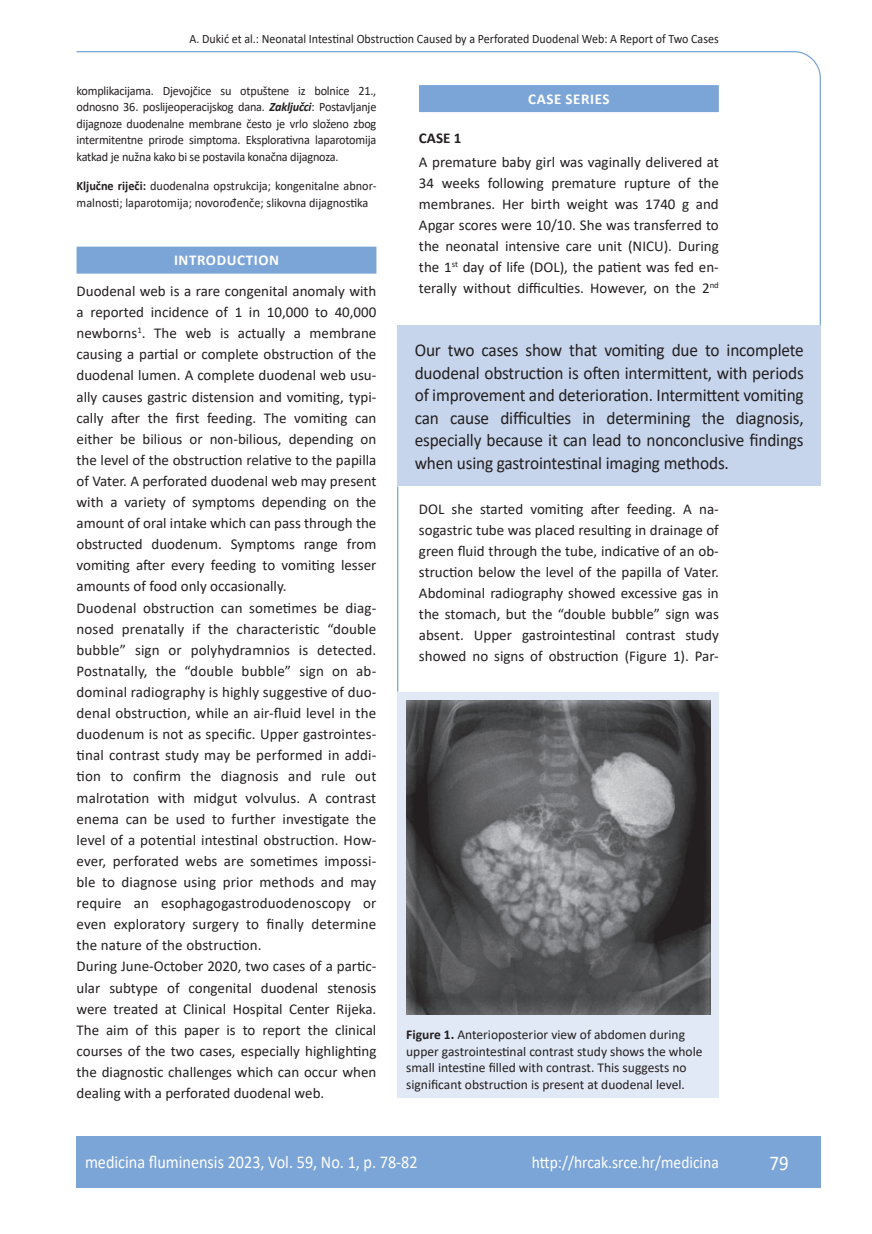
<style>
.page{position:relative;width:872px;height:1234px;background:#fff}
.page>*{position:absolute;margin:0;border:0;box-sizing:border-box;transform-origin:0 0}
.t1{font:21px "Calibri";color:#fff;scale:.9 1}
.t2{font:18px/22.5px "Calibri";letter-spacing:-.01em;color:#231f20;text-align:justify;scale:.96 1}
.t3{font:18px "Calibri";color:#fff;scale:.9 1}
.t4{font:17.25px "Calibri";color:#fff;scale:.9 1}
.t5{font:15px/21.1px "Calibri";color:#231f20;text-align:justify}
.t6{font:700 15px "Calibri";letter-spacing:.04em;color:#fff}
.t7{font:700 15px "Calibri";color:#231f20}
.t8{font:13.5px/16.5px "Calibri";color:#231f20}
.t9{font:12.75px/16.6px "Calibri";color:#231f20;text-align:justify;scale:.96 1}
.t10{font:12.75px "Calibri";color:#231f20;scale:.94 1}
.s1{font-weight:700;font-style:italic}
.s2{font-weight:700}
</style>
<div class="page">
<svg style="left:76px;top:51px;width:745px;height:275px"></svg>
<hr style="left:397px;top:486px;width:1px;height:205px;background:#7ca5d7">
<div style="left:77px;top:1135px;width:744px;height:51px;background:#7ca5d7"></div>
<div style="left:77px;top:246px;width:299px;height:27px;background:#7ca5d7"></div>
<div style="left:419px;top:85px;width:300px;height:27px;background:#7ca5d7"></div>
<div style="left:398px;top:325px;width:423px;height:160px;background:#c6d5ec"></div>
<div style="left:398px;top:692px;width:321px;height:405px;background:#e1e9f6"></div>
<img style="left:406px;top:700px;width:304px;height:314px">
<p class="t10" style="left:189px;top:29px;width:564px">A. Dukić et al.: Neonatal Intestinal Obstruction Caused by a Perforated Duodenal Web: A Report of Two Cases</p>
<p class="t9" style="left:77px;top:82px;width:314px">komplikacijama. Djevojčice su otpuštene iz bolnice 21., odnosno 36. poslijeoperacijskog dana. <span class="s1">Zaključci</span>: Postavljanje dijagnoze duodenalne membrane često je vrlo složeno zbog intermitentne prirode simptoma. Eksplorativna laparotomija katkad je nužna kako bi se postavila konačna dijagnoza.</p>
<p class="t9" style="left:77px;top:177px;width:314px"><span class="s2">Ključne riječi:</span> duodenalna opstrukcija; kongenitalne abnor&shy;malnosti; laparotomija; novorođenče; slikovna dijagnostika</p>
<p class="t6" style="left:174px;top:250px;width:106px">INTRODUCTION</p>
<p class="t5" style="left:77px;top:280px;width:301px;text-align:left">Duodenal web is a rare congenital anomaly with a reported incidence of 1 in 10,000 to 40,000 newborns<sup>1</sup>. The web is actually a membrane causing a partial or complete obstruction of the duodenal lumen. A complete duodenal web usu&shy;ally causes gastric distension and vomiting, typi&shy;cally after the first feeding. The vomiting can either be bilious or non-bilious, depending on the level of the obstruction relative to the papilla of Vater. A perforated duodenal web may present with a variety of symptoms depending on the amount of oral intake which can pass through the obstructed duodenum. Symptoms range from vomiting after every feeding to vomiting lesser amounts of food only occasionally.<br>Duodenal obstruction can sometimes be diag&shy;nosed prenatally if the characteristic “double bubble” sign or polyhydramnios is detected.<br>Postnatally, the “double bubble” sign on ab&shy;dominal radiography is highly suggestive of duo&shy;denal obstruction, while an air-fluid level in the duodenum is not as specific. Upper gastrointes&shy;tinal contrast study may be performed in addi&shy;tion to confirm the diagnosis and rule out malrotation with midgut volvulus. A contrast enema can be used to further investigate the level of a potential intestinal obstruction. How&shy;ever, perforated webs are sometimes impossi&shy;ble to diagnose using prior methods and may require an esophagogastroduodenoscopy or even exploratory surgery to finally determine the nature of the obstruction.<br>During June-October 2020, two cases of a partic&shy;ular subtype of congenital duodenal stenosis were treated at Clinical Hospital Center Rijeka.<br>The aim of this paper is to report the clinical courses of the two cases, especially highlighting the diagnostic challenges which can occur when dealing with a perforated duodenal web.</p>
<p class="t6" style="left:528px;top:88px;width:83px">CASE SERIES</p>
<p class="t7" style="left:419px;top:127px;width:44px">CASE 1</p>
<p class="t5" style="left:419px;top:151px;width:301px">A premature baby girl was vaginally delivered at 34 weeks following premature rupture of the membranes. Her birth weight was 1740 g and Apgar scores were 10/10. She was transferred to the neonatal intensive care unit (NICU). During the 1<sup>st</sup> day of life (DOL), the patient was fed en&shy;terally without difficulties. However, on the 2<sup>nd</sup></p>
<p class="t2" style="left:415px;top:338px;width:407px">Our two cases show that vomiting due to incomplete duodenal obstruction is often intermittent, with periods of improvement and deterioration. Intermittent vomiting can cause difficulties in determining the diagnosis, especially because it can lead to nonconclusive findings when using gastrointestinal imaging methods.</p>
<p class="t5" style="left:419px;top:498px;width:301px">DOL she started vomiting after feeding. A na&shy;sogastric tube was placed resulting in drainage of green fluid through the tube, indicative of an ob&shy;struction below the level of the papilla of Vater.<br>Abdominal radiography showed excessive gas in the stomach, but the “double bubble” sign was absent. Upper gastrointestinal contrast study showed no signs of obstruction (Figure 1). Par-</p>
<p class="t8" style="left:406px;top:1025px;width:298px"><span class="s2">Figure 1.</span> Anterioposterior view of abdomen during upper gastrointestinal contrast study shows the whole small intestine filled with contrast. This suggests no significant obstruction is present at duodenal level.</p>
<p class="t3" style="left:85px;top:1149px;width:371px">medicina fluminensis 2023, Vol. 59, No. 1, p. 78-82</p>
<p class="t4" style="left:532px;top:1150px;width:209px">http://hrcak.srce.hr/medicina</p>
<h1 class="t1" style="left:769px;top:1147px;width:23px">79</h1>
</div>
